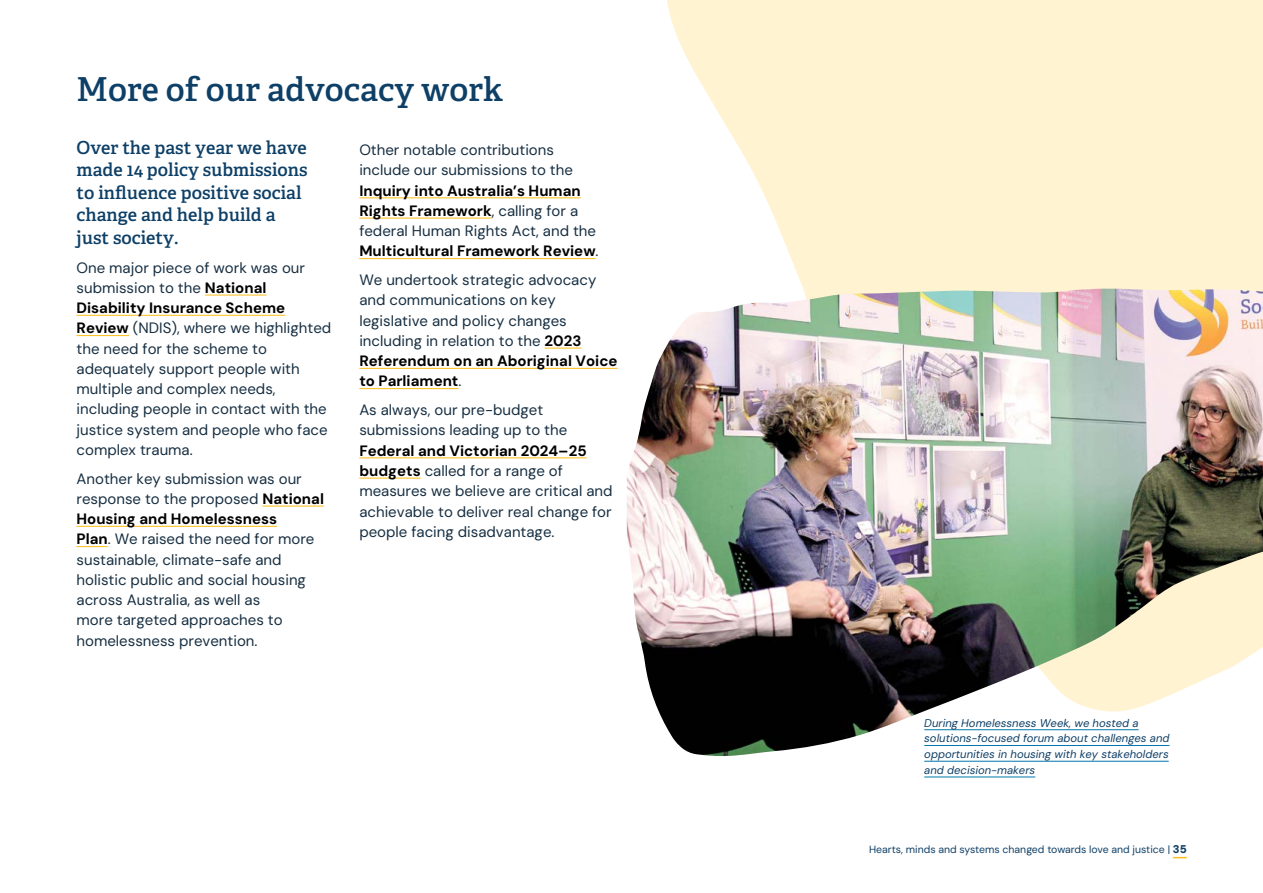
<style>
.page{position:relative;width:1263px;height:893px;background:#fff}
.page>*{position:absolute;margin:0;border:0;box-sizing:border-box;transform-origin:0 0}
.t1{font:600 33px "Adelle";color:#0e3f66}
.t2{font:600 18px/22.5px "Adelle";color:#0e3f66}
.t3{font:15px/20.2px "DM Sans";color:#162e41}
.t4{font:700 15px/20.2px "DM Sans";color:#000}
.t5{font:italic 11.25px/15.8px "DM Sans";color:#0e3f66}
.t6{font:10.5px "DM Sans";color:#0e3f66}
.s1{font-weight:700;color:#000}
.s2{font-weight:400;color:#162e41}
.s3{font-weight:900;font-size:11.25px}
</style>
<div class="page">
<svg style="left:1173px;top:857px;width:14px;height:1px"></svg>
<svg style="left:667px;top:0;width:596px;height:289px;fill:#fff3d1"></svg>
<hr style="left:205px;top:295px;width:61px;height:1px;background:#febe1f">
<hr style="left:77px;top:315px;width:208px;height:1px;background:#febe1f">
<hr style="left:77px;top:335px;width:52px;height:1px;background:#febe1f">
<hr style="left:262px;top:506px;width:62px;height:1px;background:#febe1f">
<hr style="left:77px;top:526px;width:200px;height:1px;background:#febe1f">
<hr style="left:77px;top:546px;width:31px;height:1px;background:#febe1f">
<hr style="left:359px;top:197px;width:222px;height:1px;background:#febe1f">
<hr style="left:359px;top:218px;width:133px;height:1px;background:#febe1f">
<hr style="left:359px;top:258px;width:237px;height:1px;background:#febe1f">
<hr style="left:545px;top:348px;width:36px;height:1px;background:#febe1f">
<hr style="left:359px;top:368px;width:258px;height:1px;background:#febe1f">
<hr style="left:359px;top:388px;width:99px;height:1px;background:#febe1f">
<hr style="left:359px;top:457px;width:228px;height:1px;background:#febe1f">
<hr style="left:359px;top:478px;width:62px;height:1px;background:#febe1f">
<img style="left:627px;top:289px;width:636px;height:467px">
<hr style="left:924px;top:729px;width:214px;height:1px;background:#0076ad">
<hr style="left:924px;top:745px;width:245px;height:1px;background:#0076ad">
<hr style="left:924px;top:761px;width:245px;height:1px;background:#0076ad">
<hr style="left:924px;top:777px;width:111px;height:1px;background:#0076ad">
<h1 class="t1" style="left:77px;top:69px;width:428px">More of our advocacy work</h1>
<p class="t2" style="left:77px;top:136px;width:233px">Over the past year we have made 14 policy submissions to influence positive social change and help build a just society.</p>
<p class="t3" style="left:77px;top:257px;width:256px">One major piece of work was our submission to the <span class="s1">National<br>Disability Insurance Scheme<br>Review</span> (NDIS), where we highlighted the need for the scheme to adequately support people with multiple and complex needs, including people in contact with the justice system and people who face complex trauma.</p>
<p class="t3" style="left:77px;top:468px;width:249px">Another key submission was our response to the proposed <span class="s1">National<br>Housing and Homelessness<br>Plan</span>. We raised the need for more sustainable, climate-safe and holistic public and social housing across Australia, as well as<br>more targeted approaches to homelessness prevention.</p>
<p class="t3" style="left:359px;top:140px;width:215px">Other notable contributions include our submissions to the</p>
<p class="t4" style="left:359px;top:180px;width:241px">Inquiry into Australia’s Human<br>Rights Framework<span class="s2">, calling for a federal Human Rights Act, and the<br></span>Multicultural Framework Review<span class="s2">.</span></p>
<p class="t3" style="left:359px;top:270px;width:260px">We undertook strategic advocacy and communications on key legislative and policy changes including in relation to the <span class="s1">2023<br>Referendum on an Aboriginal Voice to Parliament</span>.</p>
<p class="t3" style="left:359px;top:400px;width:209px">As always, our pre-budget submissions leading up to the</p>
<p class="t3" style="left:359px;top:440px;width:255px"><span class="s1">Federal and Victorian 2024–25 budgets</span> called for a range of measures we believe are critical and achievable to deliver real change for people facing disadvantage.</p>
<p class="t5" style="left:924px;top:715px;width:247px">During Homelessness Week, we hosted a solutions-focused forum about challenges and opportunities in housing with key stakeholders and decision-makers</p>
<p class="t6" style="left:869px;top:843px;width:319px">Hearts, minds and systems changed towards love and justice | <span class="s3">35</span></p>
</div>
